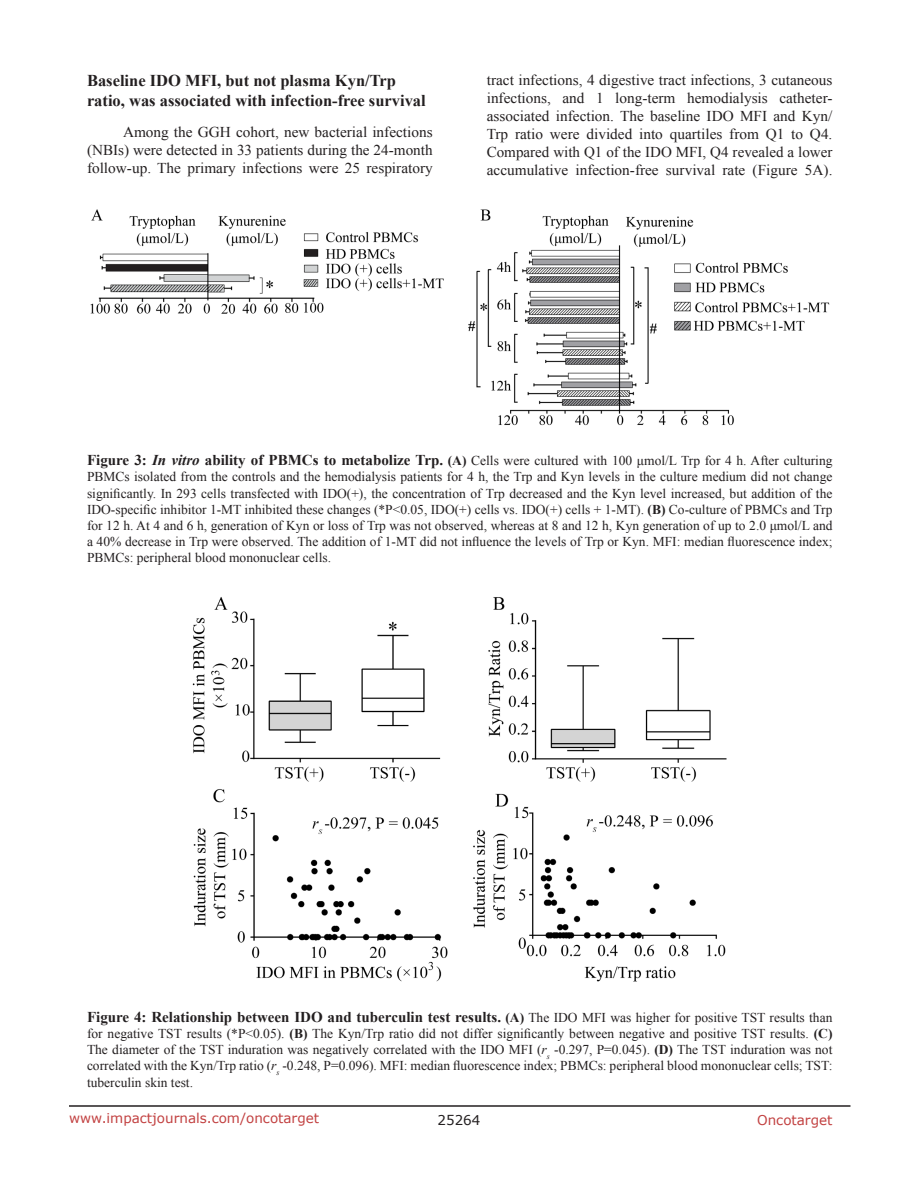
<style>
.page{position:relative;width:918px;height:1188px;background:#fff}
.page>*{position:absolute;margin:0;border:0;box-sizing:border-box;transform-origin:0 0}
.SubHeading{font:700 16.5px/19.8px "Times New Roman";color:#231f20}
.BodyText{font:15px/18px "Times New Roman";color:#231f20;text-align:justify}
.figuretext{font:700 15px "Times New Roman";color:#231f20}
.figuretext-2{font:13.5px/16.2px "Times New Roman";color:#231f20;text-align:justify}
.t1{font:13.5px "Verdana";color:#c24141}
.t2{font:13.5px "Verdana";color:#231f20}
.s1{font-weight:700;font-size:15px}
.s2{font-weight:700;font-style:italic;font-size:15px}
.s3{font-weight:700}
.s4{font-size:13.5px}
.s5{font-weight:400;font-size:13.5px}
.s6{font-style:italic}
</style>
<div class="page">
<hr style="left:69px;top:1105px;width:781px;height:2px;background:#231f20">
<img style="left:90px;top:209px;width:740px;height:217px">
<img style="left:192px;top:597px;width:535px;height:385px">
<p class="SubHeading" style="left:87px;top:70px;width:340px">Baseline IDO MFI, but not plasma Kyn/Trp ratio, was associated with infection-free survival</p>
<p class="BodyText" style="left:87px;top:123px;width:347px;text-indent:36px">Among the GGH cohort, new bacterial infections (NBIs) were detected in 33 patients during the 24-month follow-up. The primary infections were 25 respiratory</p>
<p class="BodyText" style="left:487px;top:71px;width:347px">tract infections, 4 digestive tract infections, 3 cutaneous infections, and 1 long-term hemodialysis catheter&shy;associated infection. The baseline IDO MFI and Kyn/ Trp ratio were divided into quartiles from Q1 to Q4.<br>Compared with Q1 of the IDO MFI, Q4 revealed a lower accumulative infection-free survival rate (Figure 5A).</p>
<p class="figuretext-2" style="left:87px;top:452px;width:747px"><span class="s1">Figure 3:</span> <span class="s2">In vitro</span> <span class="s1">ability of PBMCs to metabolize Trp.</span> <span class="s3">(A)</span> Cells were cultured with 100 μmol/L Trp for 4 h. After culturing PBMCs isolated from the controls and the hemodialysis patients for 4 h, the Trp and Kyn levels in the culture medium did not change significantly. In 293 cells transfected with IDO(+), the concentration of Trp decreased and the Kyn level increased, but addition of the IDO-specific inhibitor 1-MT inhibited these changes (*P&lt;0.05, IDO(+) cells vs. IDO(+) cells + 1-MT). <span class="s3">(B)</span> Co-culture of PBMCs and Trp for 12 h. At 4 and 6 h, generation of Kyn or loss of Trp was not observed, whereas at 8 and 12 h, Kyn generation of up to 2.0 μmol/L and a 40% decrease in Trp were observed. The addition of 1-MT did not influence the levels of Trp or Kyn. MFI: median fluorescence index; PBMCs: peripheral blood mononuclear cells.</p>
<p class="figuretext" style="left:87px;top:1006px;width:747px">Figure 4: Relationship between IDO and tuberculin test results. <span class="s4">(A)</span> <span class="s5">The IDO MFI was higher for positive TST results than</span></p>
<p class="figuretext-2" style="left:87px;top:1025px;width:747px">for negative TST results (*P&lt;0.05). <span class="s3">(B)</span> The Kyn/Trp ratio did not differ significantly between negative and positive TST results. <span class="s3">(C)<br></span>The diameter of the TST induration was negatively correlated with the IDO MFI (<span class="s6">r</span><sub>s</sub> -0.297, P=0.045). <span class="s3">(D)</span> The TST induration was not correlated with the Kyn/Trp ratio (<span class="s6">r</span><sub>s</sub> -0.248, P=0.096). MFI: median fluorescence index; PBMCs: peripheral blood mononuclear cells; TST: tuberculin skin test.</p>
<p class="t1" style="left:69px;top:1109px;width:252px">www.impactjournals.com/oncotarget</p>
<p class="t2" style="left:438px;top:1111px;width:44px">25264</p>
<p class="t1" style="left:757px;top:1111px;width:77px">Oncotarget</p>
</div>
